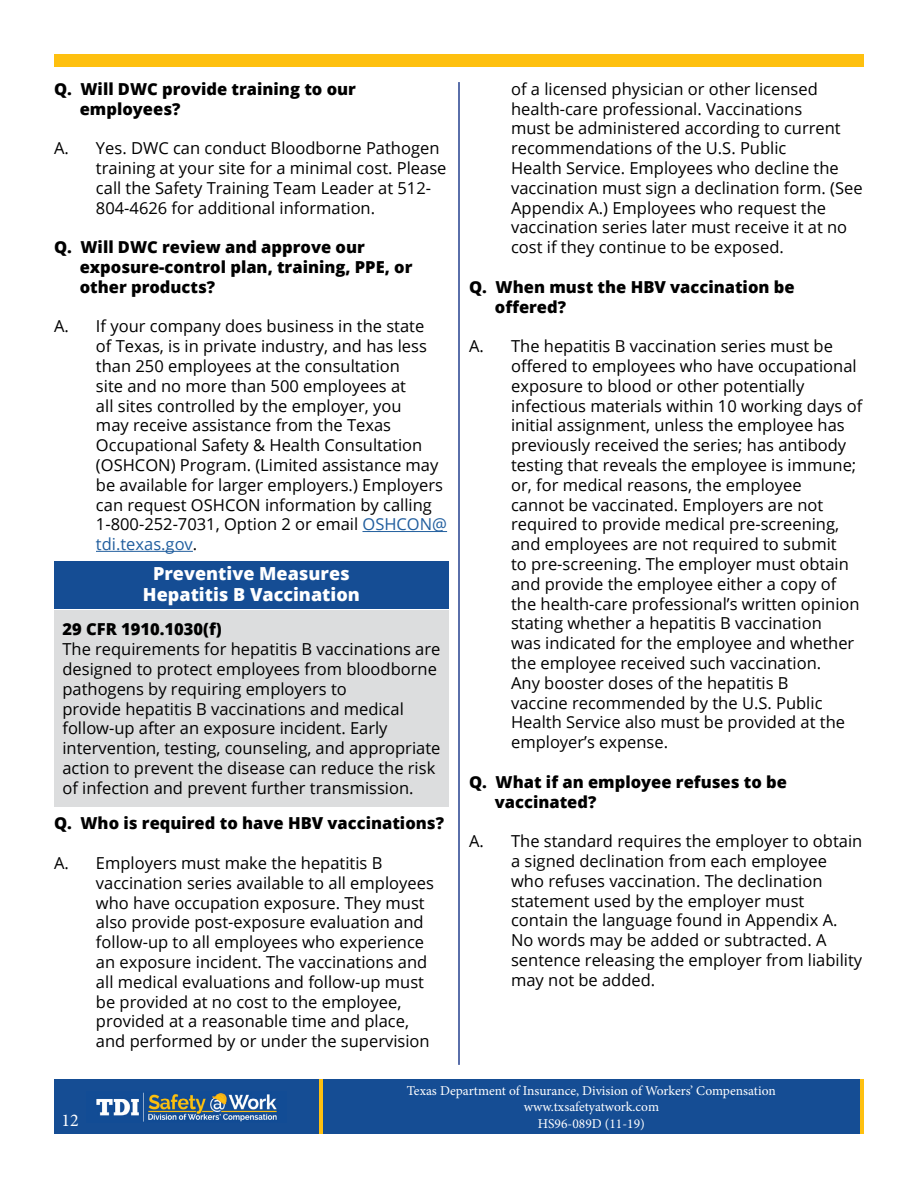
<style>
.page{position:relative;width:918px;height:1188px;background:#fff}
.page>*{position:absolute;margin:0;border:0;box-sizing:border-box;transform-origin:0 0}
.t1{font:800 18px/21.6px "Open Sans";color:#fff;text-align:center}
.t2{font:18px "Minion Pro";color:#fff}
.t3{font:16.5px/19.8px "Open Sans";color:#000}
.t4{font:800 16.5px/19.8px "Open Sans";color:#000}
.t5{font:13.5px/16.2px "Minion Pro";color:#fff;text-align:center}
.s1{color:#215e9e}
</style>
<div class="page">
<div style="left:54px;top:54px;width:810px;height:13px;background:#fec00f"></div>
<hr style="left:458px;top:82px;width:2px;height:983px;background:#25408f">
<hr style="left:362px;top:531px;width:85px;height:1px;background:#215e9e">
<hr style="left:96px;top:551px;width:97px;height:1px;background:#215e9e">
<div style="left:54px;top:610px;width:395px;height:197px;background:#dcddde"></div>
<div style="left:54px;top:562px;width:395px;height:47px;background:#154d94"></div>
<div style="left:54px;top:1080px;width:810px;height:54px;background:#154d94"></div>
<hr style="left:319px;top:1080px;width:4px;height:54px;background:#fec00f">
<hr style="left:860px;top:1080px;width:4px;height:54px;background:#fec00f">
<img style="left:96px;top:1092px;width:181px;height:30px">
<p class="t4" style="left:80px;top:78px;width:278px;text-indent:-26px">Q. Will DWC provide training to our employees?</p>
<p class="t3" style="left:96px;top:138px;width:352px;text-indent:-42px">A. Yes. DWC can conduct Bloodborne Pathogen training at your site for a minimal cost. Please call the Safety Training Team Leader at 512- 804-4626 for additional information.</p>
<p class="t4" style="left:80px;top:236px;width:334px;text-indent:-26px">Q. Will DWC review and approve our exposure-control plan, training, PPE, or other products?</p>
<p class="t3" style="left:96px;top:316px;width:353px;text-indent:-42px">A. If your company does business in the state<br>of Texas, is in private industry, and has less than 250 employees at the consultation<br>site and no more than 500 employees at<br>all sites controlled by the employer, you<br>may receive assistance from the Texas Occupational Safety &amp; Health Consultation (OSHCON) Program. (Limited assistance may be available for larger employers.) Employers can request OSHCON information by calling 1-800-252-7031, Option 2 or email <span class="s1">OSHCON@ tdi.texas.gov</span>.</p>
<p class="t1" style="left:143px;top:561px;width:218px">Preventive Measures<br>Hepatitis B Vaccination</p>
<p class="t4" style="left:62px;top:619px;width:161px">29 CFR 1910.1030(f)</p>
<p class="t3" style="left:62px;top:639px;width:380px">The requirements for hepatitis B vaccinations are designed to protect employees from bloodborne pathogens by requiring employers to<br>provide hepatitis B vaccinations and medical follow-up after an exposure incident. Early intervention, testing, counseling, and appropriate action to prevent the disease can reduce the risk of infection and prevent further transmission.</p>
<p class="t4" style="left:54px;top:813px;width:392px">Q. Who is required to have HBV vaccinations?</p>
<p class="t3" style="left:96px;top:853px;width:339px;text-indent:-42px">A. Employers must make the hepatitis B vaccination series available to all employees who have occupation exposure. They must also provide post-exposure evaluation and follow-up to all employees who experience an exposure incident. The vaccinations and all medical evaluations and follow-up must be provided at no cost to the employee, provided at a reasonable time and place, and performed by or under the supervision</p>
<p class="t3" style="left:511px;top:78px;width:353px">of a licensed physician or other licensed health-care professional. Vaccinations<br>must be administered according to current recommendations of the U.S. Public<br>Health Service. Employees who decline the vaccination must sign a declination form. (See Appendix A.) Employees who request the vaccination series later must receive it at no cost if they continue to be exposed.</p>
<p class="t4" style="left:495px;top:276px;width:301px;text-indent:-26px">Q. When must the HBV vaccination be offered?</p>
<p class="t3" style="left:511px;top:336px;width:353px;text-indent:-42px">A. The hepatitis B vaccination series must be offered to employees who have occupational exposure to blood or other potentially infectious materials within 10 working days of initial assignment, unless the employee has previously received the series; has antibody testing that reveals the employee is immune; or, for medical reasons, the employee<br>cannot be vaccinated. Employers are not required to provide medical pre-screening, and employees are not required to submit<br>to pre-screening. The employer must obtain and provide the employee either a copy of the health-care professional’s written opinion stating whether a hepatitis B vaccination<br>was indicated for the employee and whether the employee received such vaccination.<br>Any booster doses of the hepatitis B<br>vaccine recommended by the U.S. Public Health Service also must be provided at the employer’s expense.</p>
<p class="t4" style="left:495px;top:771px;width:294px;text-indent:-26px">Q. What if an employee refuses to be vaccinated?</p>
<p class="t3" style="left:511px;top:831px;width:353px;text-indent:-42px">A. The standard requires the employer to obtain a signed declination from each employee who refuses vaccination. The declination statement used by the employer must contain the language found in Appendix A.<br>No words may be added or subtracted. A sentence releasing the employer from liability may not be added.</p>
<p class="t5" style="left:407px;top:1083px;width:370px">Texas Department of Insurance, Division of Workers’ Compensation www.txsafetyatwork.com</p>
<p class="t2" style="left:62px;top:1108px;width:19px">12</p>
<p class="t5" style="left:538px;top:1115px;width:109px">HS96-089D (11-19)</p>
</div>
